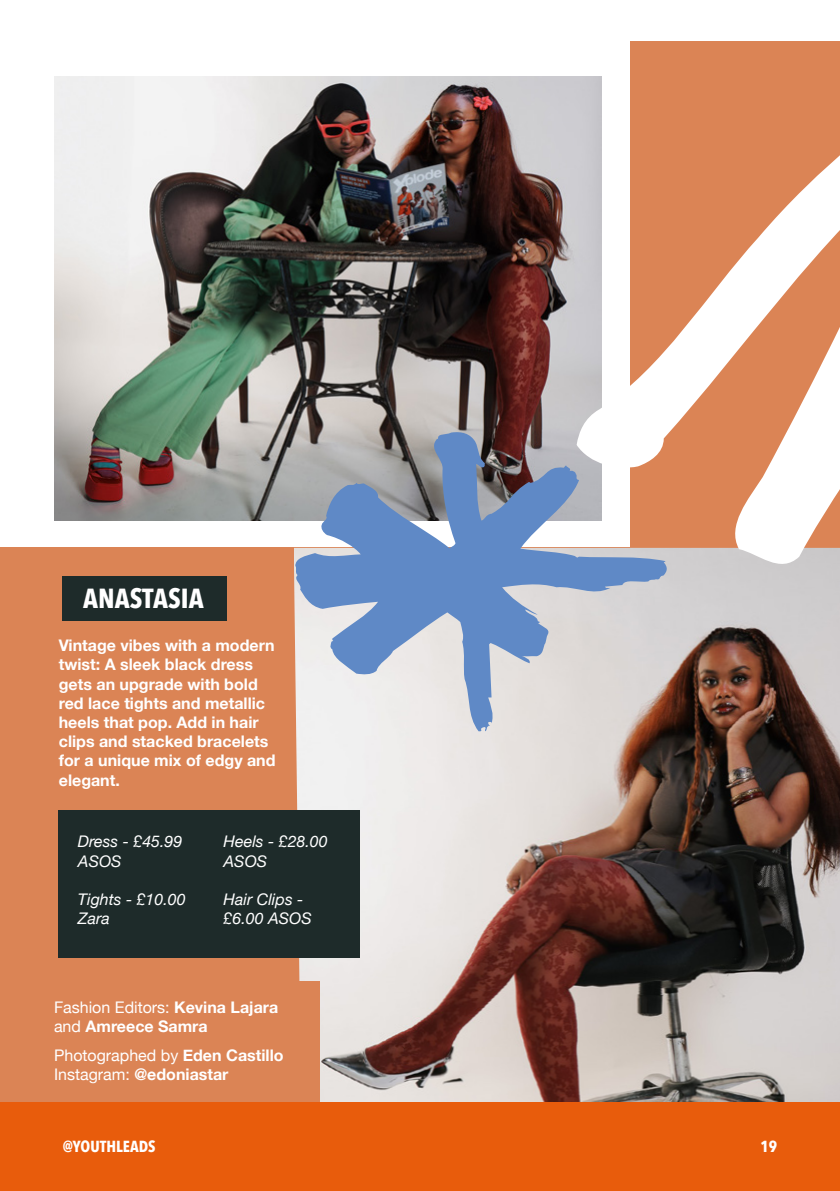
<style>
.page{position:relative;width:840px;height:1191px;background:#fff}
.page>*{position:absolute;margin:0;border:0;box-sizing:border-box;transform-origin:0 0}
.Pt_-_White{font:700 27.6px "Avenir Next Condensed";color:#fff}
.t1{font:700 16px/19.2px "Helvetica Neue";color:#fff}
.t2{font:italic 16px/19.2px "Helvetica Neue";color:#fff}
.t3{font:16px "Helvetica Neue";color:#fff}
.t4{font:700 16px "Avenir Next Condensed";color:#fff}
.s1{font-weight:400}
.s2{font-weight:700}
</style>
<div class="page">
<div style="left:0;top:548px;width:839px;height:643px;background:#db8455"></div>
<img style="left:296px;top:602px;width:543px;height:500px">
<div style="left:0;top:981px;width:319px;height:210px;background:#db8455"></div>
<div style="left:58px;top:810px;width:302px;height:148px;background:#1e2b2a"></div>
<div style="left:62px;top:576px;width:164px;height:45px;background:#1e2b2a"></div>
<img style="left:54px;top:76px;width:522px;height:444px">
<svg style="left:292px;top:431px;width:375px;height:300px;background:#a3afc5"></svg>
<svg style="left:576px;top:41px;width:263px;height:561px;fill:#db8455"></svg>
<div style="left:0;top:1102px;width:839px;height:89px;background:#e85c0c"></div>
<p class="Pt_-_White" style="left:83px;top:582px;width:122px">ANASTASIA</p>
<p class="t1" style="left:59px;top:636px;width:218px">Vintage vibes with a modern twist: A sleek black dress gets an upgrade with bold red lace tights and metallic heels that pop. Add in hair clips and stacked bracelets for a unique mix of edgy and elegant.</p>
<p class="t2" style="left:78px;top:833px;width:106px">Dress - £45.99<br>ASOS</p>
<p class="t2" style="left:78px;top:890px;width:109px">Tights - £10.00<br>Zara</p>
<p class="t2" style="left:223px;top:833px;width:106px">Heels - £28.00<br>ASOS</p>
<p class="t2" style="left:223px;top:890px;width:90px">Hair Clips - £6.00 ASOS</p>
<p class="t1" style="left:54px;top:997px;width:226px"><span class="s1">Fashion Editors:</span> Kevina Lajara <span class="s1">and</span> Amreece Samra</p>
<p class="t3" style="left:54px;top:1043px;width:231px">Photographed by <span class="s2">Eden Castillo</span></p>
<p class="t1" style="left:54px;top:1065px;width:176px"><span class="s1">Instagram:</span> @edoniastar</p>
<p class="t4" style="left:63px;top:1137px;width:94px">@YOUTHLEADS</p>
<p class="t4" style="left:760px;top:1137px;width:18px">19</p>
</div>
